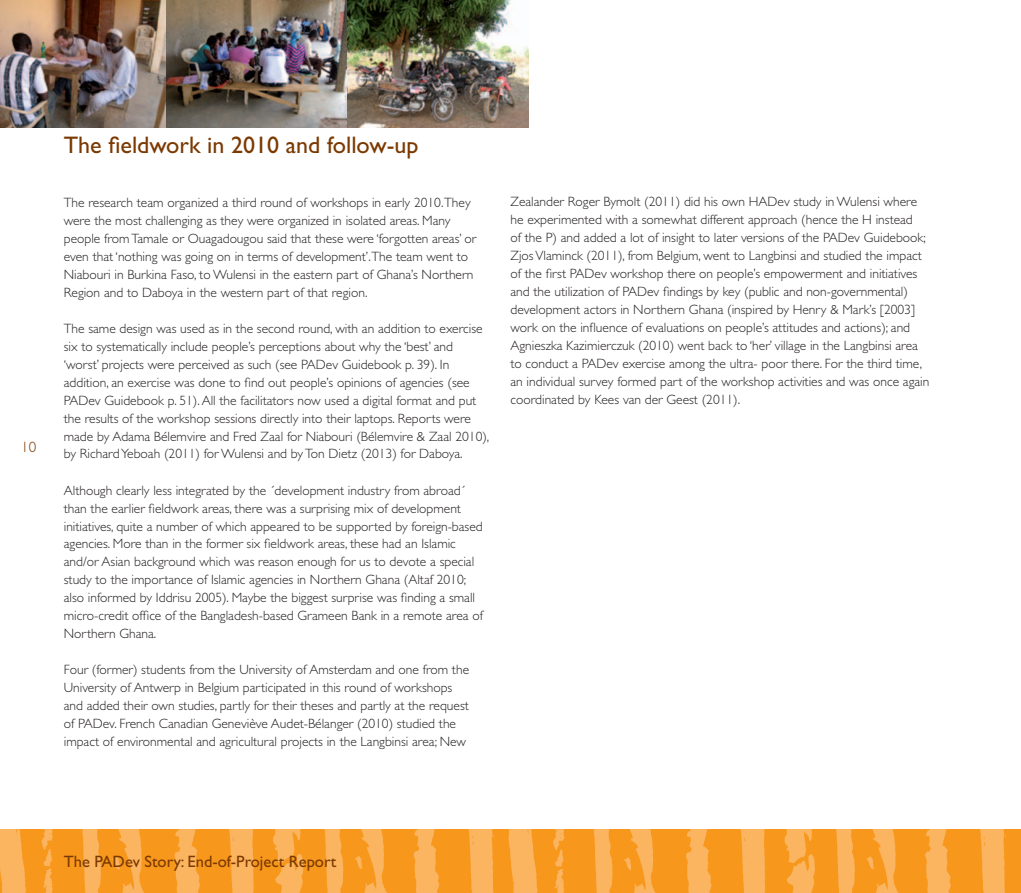
<style>
.page{position:relative;width:1021px;height:893px;background:#fff}
.page>*{position:absolute;margin:0;border:0;box-sizing:border-box;transform-origin:0 0}
.t1{font:24px "Gill Sans";color:#7b3900}
.t2{font:16.5px "Gill Sans";color:#7b3900}
.t3{font:300 15px "Gill Sans";color:#7b3900}
.t4{font:300 13.5px/18px "Gill Sans";color:#231f20}
</style>
<div class="page">
<img style="left:1020px;top:829px;width:1px;height:64px">
<img style="left:0;top:829px;width:1014px;height:64px">
<img style="left:0;top:0;width:528px;height:128px">
<p class="t3" style="left:21px;top:439px;width:16px">10</p>
<h1 class="t1" style="left:64px;top:131px;width:356px">The fieldwork in 2010 and follow-up</h1>
<p class="t4" style="left:64px;top:193px;width:414px">The research team organized a third round of workshops in early 2010.They were the most challenging as they were organized in isolated areas. Many people from Tamale or Ouagadougou said that these were ‘forgotten areas’ or even that ‘nothing was going on in terms of development’.The team went to Niabouri in Burkina Faso, to Wulensi in the eastern part of Ghana’s Northern Region and to Daboya in the western part of that region.</p>
<p class="t4" style="left:64px;top:319px;width:427px">The same design was used as in the second round, with an addition to exercise six to systematically include people’s perceptions about why the ‘best’ and ‘worst’ projects were perceived as such (see PADev Guidebook p. 39). In addition, an exercise was done to find out people’s opinions of agencies (see PADev Guidebook p. 51). All the facilitators now used a digital format and put the results of the workshop sessions directly into their laptops. Reports were made by Adama Bélemvire and Fred Zaal for Niabouri (Bélemvire &amp; Zaal 2010), by Richard Yeboah (2011) for Wulensi and by Ton Dietz (2013) for Daboya.</p>
<p class="t4" style="left:64px;top:481px;width:420px">Although clearly less integrated by the ´development industry from abroad´ than the earlier fieldwork areas, there was a surprising mix of development initiatives, quite a number of which appeared to be supported by foreign-based agencies. More than in the former six fieldwork areas, these had an Islamic and/or Asian background which was reason enough for us to devote a special study to the importance of Islamic agencies in Northern Ghana (Altaf 2010; also informed by Iddrisu 2005). Maybe the biggest surprise was finding a small micro-credit office of the Bangladesh-based Grameen Bank in a remote area of Northern Ghana.</p>
<p class="t4" style="left:64px;top:661px;width:407px">Four (former) students from the University of Amsterdam and one from the University of Antwerp in Belgium participated in this round of workshops and added their own studies, partly for their theses and partly at the request of PADev. French Canadian Geneviève Audet-Bélanger (2010) studied the impact of environmental and agricultural projects in the Langbinsi area; New</p>
<p class="t4" style="left:510px;top:193px;width:420px">Zealander Roger Bymolt (2011) did his own HADev study in Wulensi where he experimented with a somewhat different approach (hence the H instead<br>of the P) and added a lot of insight to later versions of the PADev Guidebook; Zjos Vlaminck (2011), from Belgium, went to Langbinsi and studied the impact of the first PADev workshop there on people’s empowerment and initiatives and the utilization of PADev findings by key (public and non-governmental) development actors in Northern Ghana (inspired by Henry &amp; Mark’s [2003] work on the influence of evaluations on people’s attitudes and actions); and Agnieszka Kazimierczuk (2010) went back to ‘her’ village in the Langbinsi area to conduct a PADev exercise among the ultra- poor there. For the third time, an individual survey formed part of the workshop activities and was once again coordinated by Kees van der Geest (2011).</p>
<p class="t2" style="left:64px;top:852px;width:274px">The PADev Story: End-of-Project Report</p>
</div>
